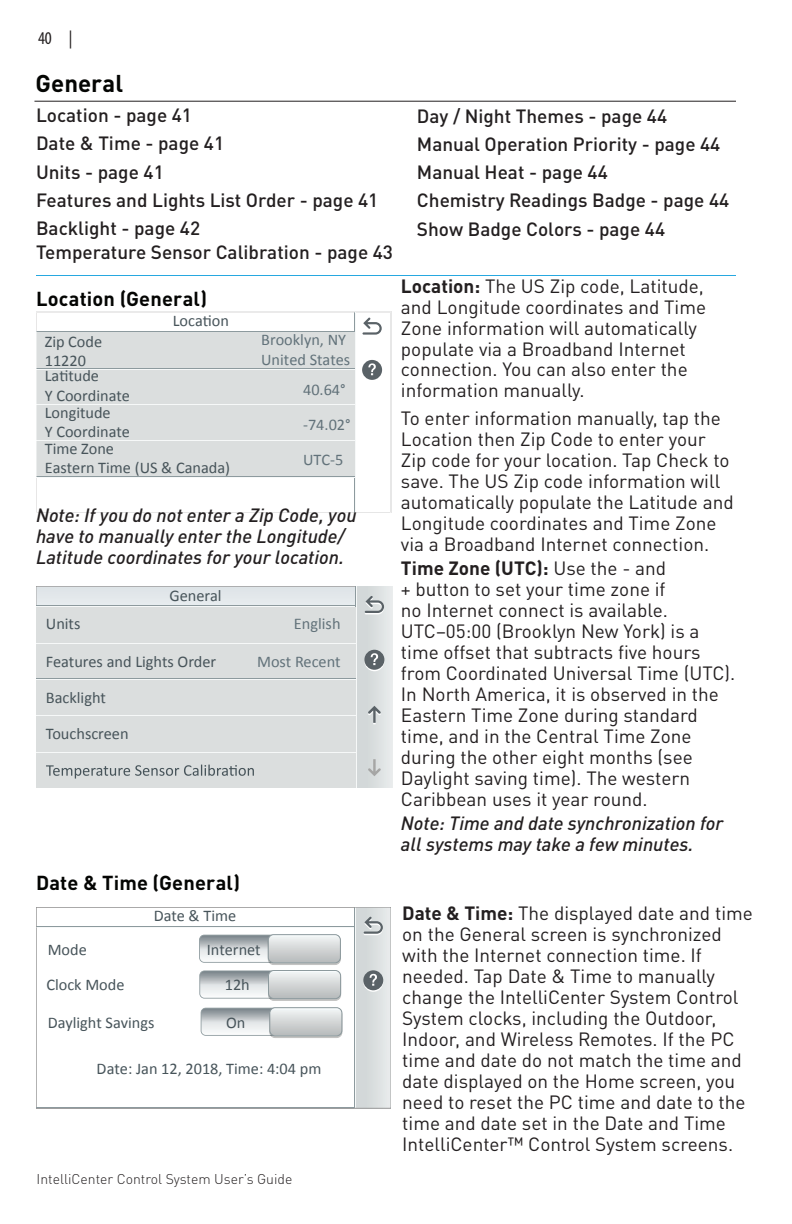
<style>
.page{position:relative;width:792px;height:1224px;background:#fff}
.page>*{position:absolute;margin:0;border:0;box-sizing:border-box;transform-origin:0 0}
.t1{font:700 24px "DIN Pro";color:#040503}
.t2{font:700 20px "DIN Pro";letter-spacing:.01em;color:#040503}
.t3{font:19px/21px "DIN Pro";color:#231f20}
.t4{font:500 19px/28.2px "DIN Pro";color:#231f20}
.t5{font:italic 500 19px/21px "DIN Pro";color:#231f20}
.t6{font:condensed 18px "Myriad Pro";color:#231f20}
.t7{font:16.4px "Calibri";color:#47545a}
.t8{font:16.4px "Calibri";color:#62727a}
.t9{font:16.2px/19.6px "Calibri";color:#47545a}
.t10{font:16.2px/34.8px "Calibri";color:#62727a}
.t11{font:300 14px "DIN Pro";color:#231f20}
.s1{font-weight:700}
</style>
<div class="page">
<hr style="left:36px;top:331px;width:318px;height:1px;background:#8d9a9e">
<hr style="left:36px;top:332px;width:318px;height:1px;background:#f6f8f8">
<hr style="left:354px;top:312px;width:1px;height:201px;background:#8d9a9e">
<hr style="left:355px;top:312px;width:1px;height:201px;background:#f6f8f8">
<div style="left:36px;top:333px;width:318px;height:36px;background:#dbdede"></div>
<div style="left:36px;top:368px;width:318px;height:36px;background:#dbdede"></div>
<div style="left:36px;top:404px;width:318px;height:36px;background:#dbdede"></div>
<hr style="left:36px;top:440px;width:318px;height:1px;background:#8d9a9e">
<div style="left:36px;top:441px;width:318px;height:36px;background:#dbdede"></div>
<hr style="left:36px;top:476px;width:318px;height:1px;background:#8d9a9e">
<hr style="left:36px;top:368px;width:318px;height:1px;background:#8d9a9e">
<hr style="left:36px;top:369px;width:318px;height:1px;background:#f6f8f8">
<hr style="left:36px;top:404px;width:318px;height:1px;background:#f6f8f8">
<hr style="left:36px;top:441px;width:318px;height:1px;background:#f6f8f8">
<hr style="left:36px;top:477px;width:318px;height:1px;background:#f6f8f8">
<div style="left:362px;top:360px;width:20px;height:20px;background:#5a6267;border-radius:50%"></div>
<svg style="left:368px;top:363px;width:8px;height:12px"></svg>
<div style="left:36px;top:312px;width:355px;height:201px;border:1px solid #fff"></div>
<svg style="left:362px;top:317px;width:20px;height:18px"></svg>
<div style="left:36px;top:586px;width:356px;height:202px;background:#e2e7eb"></div>
<hr style="left:36px;top:606px;width:319px;height:1px;background:#f6f8f8">
<div style="left:355px;top:586px;width:37px;height:202px;background:linear-gradient(to bottom,#dadedf,#dadedf)"></div>
<hr style="left:355px;top:586px;width:1px;height:202px;background:#8d9a9e">
<hr style="left:356px;top:586px;width:1px;height:202px;background:#f6f8f8">
<svg style="left:365px;top:596px;width:19px;height:18px"></svg>
<div style="left:36px;top:607px;width:319px;height:36px;background:#dbdede"></div>
<div style="left:36px;top:643px;width:319px;height:36px;background:#dbdede"></div>
<hr style="left:36px;top:678px;width:319px;height:1px;background:#8d9a9e">
<div style="left:36px;top:679px;width:319px;height:36px;background:#dbdede"></div>
<div style="left:36px;top:715px;width:319px;height:37px;background:#dbdede"></div>
<hr style="left:36px;top:751px;width:319px;height:1px;background:#8d9a9e">
<div style="left:36px;top:752px;width:319px;height:36px;background:#dbdede"></div>
<hr style="left:36px;top:643px;width:319px;height:1px;background:#8d9a9e">
<hr style="left:36px;top:644px;width:319px;height:1px;background:#f6f8f8">
<hr style="left:36px;top:679px;width:319px;height:1px;background:#f6f8f8">
<hr style="left:36px;top:715px;width:319px;height:1px;background:#f6f8f8">
<hr style="left:36px;top:752px;width:319px;height:1px;background:#f6f8f8">
<svg style="left:368px;top:759px;width:13px;height:17px"></svg>
<svg style="left:368px;top:706px;width:13px;height:18px"></svg>
<svg style="left:364px;top:651px;width:20px;height:20px"></svg>
<div style="left:364px;top:650px;width:20px;height:20px;background:#5a6267;border-radius:50%"></div>
<svg style="left:371px;top:653px;width:7px;height:12px"></svg>
<svg style="left:46px;top:765px;width:208px;height:14px"></svg>
<hr style="left:34px;top:101px;width:702px;height:1px;background:#231f20">
<hr style="left:36px;top:275px;width:700px;height:1px;background:#27a8e0">
<hr style="left:36px;top:926px;width:318px;height:1px;background:#8d9a9e">
<hr style="left:36px;top:927px;width:318px;height:1px;background:#f6f8f8">
<div style="left:354px;top:907px;width:37px;height:201px;background:linear-gradient(to bottom,#dbdfe0,#dadedf)"></div>
<hr style="left:354px;top:907px;width:1px;height:201px;background:#8d9a9e">
<hr style="left:355px;top:907px;width:1px;height:201px;background:#f6f8f8">
<div style="left:36px;top:907px;width:355px;height:201px;border:1px solid #999"></div>
<svg style="left:364px;top:917px;width:19px;height:18px"></svg>
<svg style="left:363px;top:972px;width:20px;height:20px"></svg>
<div style="left:363px;top:970px;width:20px;height:20px;background:#5a6267;border-radius:50%"></div>
<svg style="left:370px;top:974px;width:7px;height:12px"></svg>
<hr style="left:36px;top:1107px;width:318px;height:1px;background:#8d9a9e">
<div style="left:268px;top:972px;width:73px;height:29px;border:1px solid #050504;border-radius:5px"></div>
<svg style="left:199px;top:971px;width:142px;height:28px;background:#ced2d3"></svg>
<div style="left:268px;top:970px;width:73px;height:29px;border:1px solid #8d9a9e;border-radius:5px"></div>
<div style="left:268px;top:936px;width:73px;height:29px;border:1px solid #050504;border-radius:5px"></div>
<svg style="left:199px;top:935px;width:141px;height:28px;background:#cdd1d3"></svg>
<div style="left:268px;top:934px;width:73px;height:29px;border:1px solid #8d9a9e;border-radius:5px"></div>
<div style="left:269px;top:1009px;width:73px;height:29px;border:1px solid #050504;border-radius:5px"></div>
<svg style="left:201px;top:1008px;width:141px;height:28px;background:#ced2d3"></svg>
<div style="left:269px;top:1007px;width:73px;height:29px;border:1px solid #8d9a9e;border-radius:5px"></div>
<p class="t6" style="left:38px;top:28px;width:36px">40 |</p>
<p class="t1" style="left:36px;top:63px;width:89px">General</p>
<p class="t4" style="left:36px;top:99px;width:344px">Location - page 41<br>Date &amp; Time - page 41<br>Units - page 41<br>Features and Lights List Order - page 41<br>Backlight - page 42</p>
<p class="t4" style="left:36px;top:236px;width:359px">Temperature Sensor Calibration - page 43</p>
<p class="t2" style="left:36px;top:282px;width:173px">Location (General)</p>
<p class="t9" style="left:45px;top:332px;width:59px">Zip Code<br>11220</p>
<p class="t9" style="left:45px;top:366px;width:87px">Latitude<br>Y Coordinate</p>
<p class="t9" style="left:173px;top:311px;width:58px">Location</p>
<p class="t9" style="left:45px;top:403px;width:87px">Longitude<br>Y Coordinate</p>
<p class="t9" style="left:45px;top:439px;width:187px">Time Zone<br>Eastern Time (US &amp; Canada)</p>
<p class="t10" style="left:261px;top:330px;width:91px;line-height:19.6px">Brooklyn, NY<br>United States</p>
<p class="t10" style="left:303px;top:372px;width:49px">40.64° -74.02°<br>UTC-5</p>
<p class="t5" style="left:36px;top:503px;width:322px">Note: If you do not enter a Zip Code, you have to manually enter the Longitude/<br>Latitude coordinates for your location.</p>
<p class="t7" style="left:170px;top:585px;width:54px">General</p>
<p class="t7" style="left:46px;top:613px;width:36px">Units</p>
<p class="t8" style="left:294px;top:613px;width:48px">English</p>
<p class="t7" style="left:46px;top:651px;width:172px">Features and Lights Order</p>
<p class="t7" style="left:46px;top:687px;width:62px">Backlight</p>
<p class="t7" style="left:46px;top:723px;width:84px">Touchscreen</p>
<p class="t8" style="left:257px;top:651px;width:85px">Most Recent</p>
<p class="t2" style="left:36px;top:866px;width:206px">Date &amp; Time (General)</p>
<p class="t9" style="left:154px;top:906px;width:84px">Date &amp; Time</p>
<p class="t9" style="left:48px;top:939px;width:41px">Mode</p>
<p class="t9" style="left:46px;top:975px;width:80px">Clock Mode</p>
<p class="t9" style="left:225px;top:975px;width:27px">12h</p>
<p class="t9" style="left:207px;top:939px;width:55px">Internet</p>
<p class="t9" style="left:48px;top:1012px;width:108px">Daylight Savings</p>
<p class="t9" style="left:226px;top:1013px;width:21px">On</p>
<p class="t9" style="left:97px;top:1059px;width:226px">Date: Jan 12, 2018, Time: 4:04 pm</p>
<p class="t11" style="left:37px;top:1168px;width:257px">IntelliCenter Control System User’s Guide</p>
<p class="t4" style="left:417px;top:100px;width:314px">Day / Night Themes - page 44<br>Manual Operation Priority - page 44<br>Manual Heat - page 44<br>Chemistry Readings Badge - page 44<br>Show Badge Colors - page 44</p>
<p class="t3" style="left:401px;top:273px;width:307px"><span class="s1">Location:</span> The US Zip code, Latitude, and Longitude coordinates and Time Zone information will automatically populate via a Broadband Internet connection. You can also enter the information manually.</p>
<p class="t3" style="left:401px;top:406px;width:334px">To enter information manually, tap the Location then Zip Code to enter your Zip code for your location. Tap Check to save. The US Zip code information will automatically populate the Latitude and Longitude coordinates and Time Zone via a Broadband Internet connection.</p>
<p class="t3" style="left:401px;top:556px;width:336px"><span class="s1">Time Zone (UTC):</span> Use the - and<br>+ button to set your time zone if<br>no Internet connect is available.<br>UTC−05:00 (Brooklyn New York) is a time offset that subtracts five hours from Coordinated Universal Time (UTC).<br>In North America, it is observed in the Eastern Time Zone during standard time, and in the Central Time Zone during the other eight months (see Daylight saving time). The western Caribbean uses it year round.</p>
<p class="t5" style="left:401px;top:811px;width:324px">Note: Time and date synchronization for all systems may take a few minutes.</p>
<p class="t3" style="left:402px;top:901px;width:352px"><span class="s1">Date &amp; Time:</span> The displayed date and time on the General screen is synchronized with the Internet connection time. If needed. Tap Date &amp; Time to manually change the IntelliCenter System Control System clocks, including the Outdoor, Indoor, and Wireless Remotes. If the PC time and date do not match the time and date displayed on the Home screen, you need to reset the PC time and date to the time and date set in the Date and Time IntelliCenter™ Control System screens.</p>
</div>
